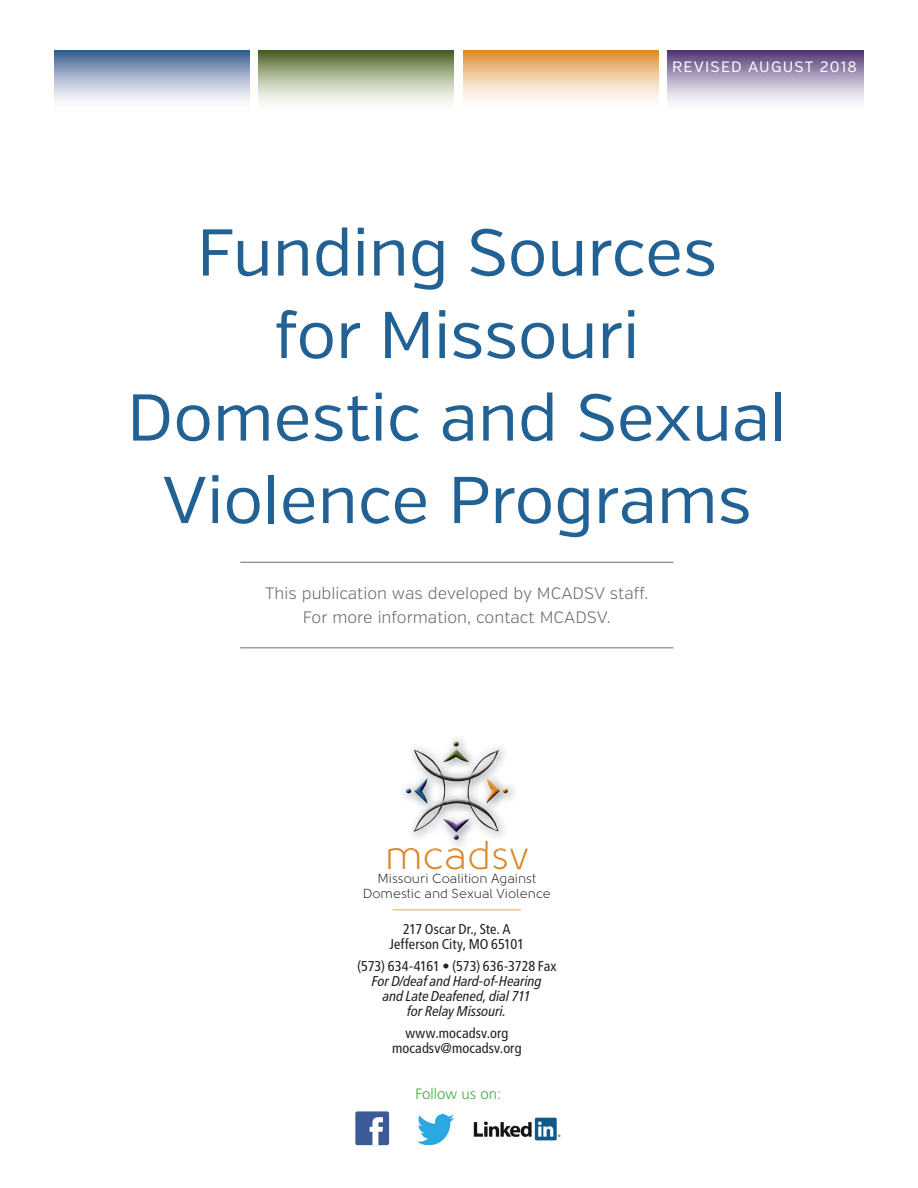
<style>
.page{position:relative;width:918px;height:1188px;background:#fff}
.page>*{position:absolute;margin:0;border:0;box-sizing:border-box;transform-origin:0 0}
.t1{font:66px/82.5px "Verb";color:#226193;text-align:center}
.t2{font:40.2px "Solomon";color:#d98827;scale:1.04 1}
.t3{font:300 16.5px/24px "Verb";color:#6c6d70;text-align:center}
.t4{font:15px "Verb";letter-spacing:.08em;color:#fff}
.t5{font:300 15px "Frutiger LT Std";color:#40ae49}
.t6{font:condensed 14.25px/15px "Frutiger LT Std";letter-spacing:.005em;color:#231f20;text-align:center}
.t7{font:italic condensed 14.25px/15px "Frutiger LT Com";letter-spacing:.005em;color:#231f20;text-align:center}
.t8{font:13.05px/14.2px "Solomon";color:#231f20;text-align:center;scale:1.04 1}
</style>
<div class="page">
<svg style="left:54px;top:51px;width:195px;height:51px;background:#a1b1ca"></svg>
<svg style="left:259px;top:51px;width:195px;height:52px;background:#abb698"></svg>
<svg style="left:463px;top:51px;width:195px;height:51px;background:#efca9f"></svg>
<div style="left:668px;top:51px;width:196px;height:63px;background:linear-gradient(to bottom,#5d457e,#fff)"></div>
<hr style="left:240px;top:562px;width:433px;height:1px;background:#6c6d70">
<hr style="left:240px;top:647px;width:433px;height:1px;background:#6c6d70">
<img style="left:403px;top:738px;width:112px;height:103px">
<img style="left:400px;top:841px;width:113px;height:8px">
<svg style="left:406px;top:789px;width:5px;height:4px"></svg>
<svg style="left:503px;top:788px;width:5px;height:5px"></svg>
<svg style="left:454px;top:742px;width:5px;height:4px"></svg>
<svg style="left:454px;top:835px;width:5px;height:5px"></svg>
<img style="left:414px;top:750px;width:85px;height:82px">
<hr style="left:393px;top:909px;width:128px;height:1px;background:#e4a760">
<img style="left:473px;top:1117px;width:88px;height:24px">
<img style="left:418px;top:1115px;width:36px;height:29px">
<div style="left:355px;top:1111px;width:34px;height:34px;background:#3c5a97;border-radius:2px"></div>
<svg style="left:370px;top:1117px;width:13px;height:28px"></svg>
<p class="t4" style="left:672px;top:58px;width:186px">REVISED AUGUST 2018</p>
<h1 class="t1" style="left:127px;top:212px;width:662px">Funding Sources<br>for Missouri<br>Domestic and Sexual<br>Violence Programs</h1>
<p class="t3" style="left:265px;top:581px;width:385px">This publication was developed by MCADSV staff.<br>For more information, contact MCADSV.</p>
<h2 class="t2" style="left:385px;top:833px;width:140px">mcadsv</h2>
<p class="t8" style="left:363px;top:872px;width:182px">Missouri Coalition Against<br>Domestic and Sexual Violence</p>
<p class="t6" style="left:389px;top:922px;width:136px">217 Oscar Dr., Ste. A<br>Jefferson City, MO 65101</p>
<p class="t6" style="left:357px;top:959px;width:201px">(573) 634-4161 • (573) 636-3728 Fax</p>
<p class="t7" style="left:372px;top:974px;width:171px">For D/deaf and Hard-of-Hearing and Late Deafened, dial 711<br>for Relay Missouri.</p>
<p class="t6" style="left:392px;top:1026px;width:131px">www.mocadsv.org mocadsv@mocadsv.org</p>
<p class="t5" style="left:415px;top:1085px;width:87px">Follow us on:</p>
</div>
